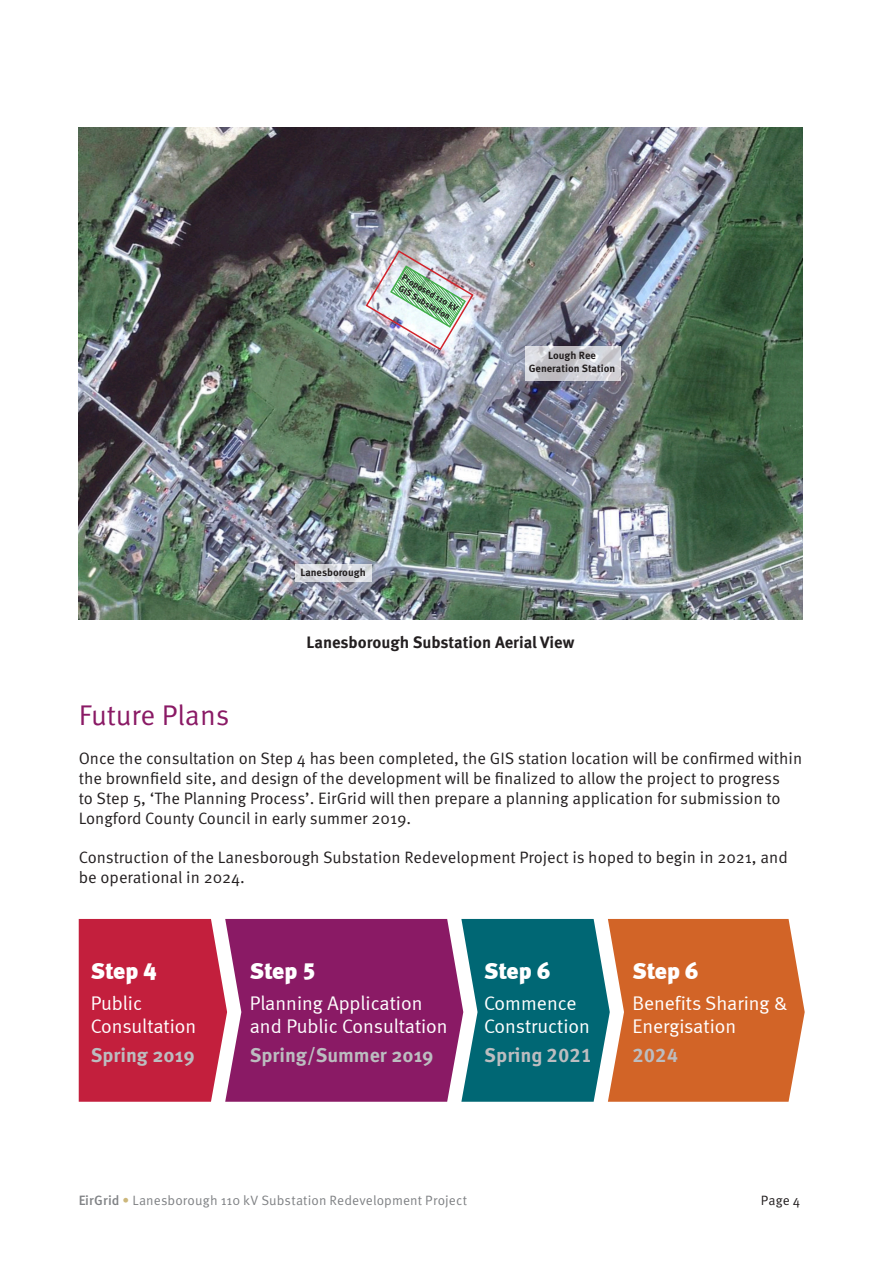
<style>
.page{position:relative;width:881px;height:1263px;background:#fff}
.page>*{position:absolute;margin:0;border:0;box-sizing:border-box;transform-origin:0 0}
.t1{font:28.5px "Meta Pro Norm";letter-spacing:-.005em;color:#8a1a65}
.t2{font:23.25px "Meta Black LF";color:#fff}
.t3{font:19.65px/23.7px "Meta Normal LF";color:#fff}
.t4{font:700 19.65px "Meta Pro";color:#bcbdc0}
.t5{font:700 19.65px "Meta Correspondence Pro";color:#bcbdc0}
.t6{font:16.5px/19.8px "Meta Pro Norm";color:#231f20}
.t7{font:700 16.5px "Meta Pro";color:#231f20}
.t8{font:13.5px "Meta Pro Norm";letter-spacing:.005em;color:#808285}
.t9{font:13.5px "Meta Pro Norm";color:#231f20}
.t10{font:700 10.5px "Meta Pro";color:#231f20}
.t11{font:700 9px/10.8px "Meta Pro";color:#231f20;text-align:center}
.s1{font-family:"Meta Pro";font-weight:500}
.s2{font-family:"Meta Pro";font-weight:500;color:#ccb77b}
</style>
<div class="page">
<svg style="left:79px;top:919px;width:725px;height:183px;background:#964b5b"></svg>
<img style="left:79px;top:128px;width:722px;height:491px">
<svg style="left:295px;top:564px;width:76px;height:18px"></svg>
<svg style="left:525px;top:346px;width:95px;height:35px;background:#cdcdd2"></svg>
<img style="left:364px;top:249px;width:110px;height:102px">
<p class="t11" style="left:405px;top:271px;width:65px;rotate:31deg">Proposed 110 kV<br>GIS Substation</p>
<p class="t10" style="left:548px;top:347px;width:49px">Lough Ree</p>
<p class="t10" style="left:528px;top:360px;width:88px">Generation Station</p>
<p class="t10" style="left:300px;top:564px;width:67px">Lanesborough</p>
<p class="t7" style="left:306px;top:629px;width:269px">Lanesborough Substation Aerial View</p>
<p class="t1" style="left:79px;top:693px;width:152px">Future Plans</p>
<p class="t6" style="left:79px;top:747px;width:724px">Once the consultation on Step 4 has been completed, the GIS station location will be confirmed within the brownfield site, and design of the development will be finalized to allow the project to progress<br>to Step 5, ‘The Planning Process’. EirGrid will then prepare a planning application for submission to Longford County Council in early summer 2019.</p>
<p class="t6" style="left:79px;top:846px;width:710px">Construction of the Lanesborough Substation Redevelopment Project is hoped to begin in 2021, and be operational in 2024.</p>
<p class="t2" style="left:91px;top:957px;width:67px">Step 4</p>
<p class="t3" style="left:91px;top:991px;width:107px">Public<br>Consultation</p>
<p class="t4" style="left:91px;top:1040px;width:105px">Spring 2019</p>
<p class="t2" style="left:249px;top:957px;width:67px">Step 5</p>
<p class="t3" style="left:249px;top:991px;width:199px">Planning Application and Public Consultation</p>
<p class="t4" style="left:249px;top:1040px;width:185px">Spring/Summer 2019</p>
<p class="t2" style="left:484px;top:957px;width:67px">Step 6</p>
<p class="t3" style="left:484px;top:991px;width:107px">Commence<br>Construction</p>
<p class="t5" style="left:484px;top:1040px;width:110px">Spring 2021</p>
<p class="t2" style="left:632px;top:957px;width:67px">Step 6</p>
<p class="t3" style="left:632px;top:991px;width:156px">Benefits Sharing &amp;<br>Energisation</p>
<p class="t5" style="left:632px;top:1040px;width:47px">2024</p>
<p class="t8" style="left:78px;top:1190px;width:390px"><span class="s1">EirGrid</span> <span class="s2">•</span> Lanesborough 110 kV Substation Redevelopment Project</p>
<p class="t9" style="left:760px;top:1190px;width:41px">Page 4</p>
</div>
